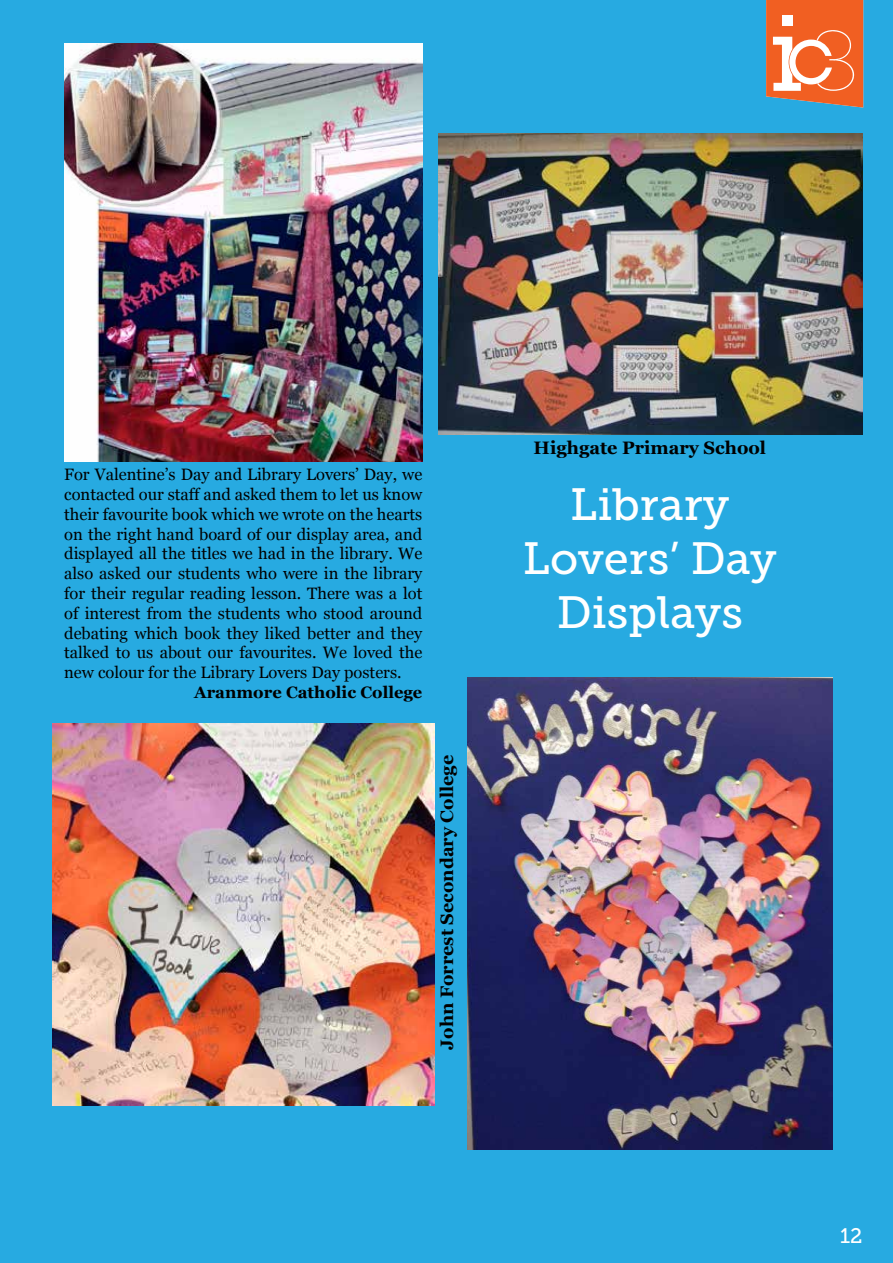
<style>
.page{position:relative;width:893px;height:1263px;background:#27aae1}
.page>*{position:absolute;margin:0;border:0;box-sizing:border-box;transform-origin:0 0}
.t1{font:45px/54px "Museo Slab 500";color:#fff;text-align:center}
.t2{font:21px "Museo Slab 500";color:#fff}
.t3{font:700 18px "Georgia";color:#000}
.t4{font:16.5px/19.8px "Georgia";color:#000;text-align:justify}
.t5{font:700 16.5px "Georgia";color:#000}
</style>
<div class="page">
<hr style="left:0;top:0;width:1px;height:1263px;background:#8ac63f">
<svg style="left:766px;top:0;width:97px;height:108px;background:#e87d50"></svg>
<img style="left:52px;top:723px;width:382px;height:382px">
<img style="left:64px;top:43px;width:358px;height:418px">
<img style="left:438px;top:134px;width:424px;height:301px">
<img style="left:468px;top:677px;width:364px;height:472px">
<p class="t4" style="left:64px;top:465px;width:360px">For Valentine’s Day and Library Lovers’ Day, we contacted our staff and asked them to let us know their favourite book which we wrote on the hearts on the right hand board of our display area, and displayed all the titles we had in the library. We also asked our students who were in the library for their regular reading lesson. There was a lot of interest from the students who stood around debating which book they liked better and they talked to us about our favourites. We loved the new colour for the Library Lovers Day posters.</p>
<p class="t5" style="left:194px;top:682px;width:230px">Aranmore Catholic College</p>
<p class="t3" style="left:435px;top:1049px;width:296px;rotate:-90deg">John Forrest Secondary College</p>
<p class="t3" style="left:534px;top:436px;width:234px">Highgate Primary School</p>
<h1 class="t1" style="left:523px;top:478px;width:255px">Library<br>Lovers’ Day<br>Displays</h1>
<p class="t2" style="left:840px;top:1224px;width:24px">12</p>
</div>
